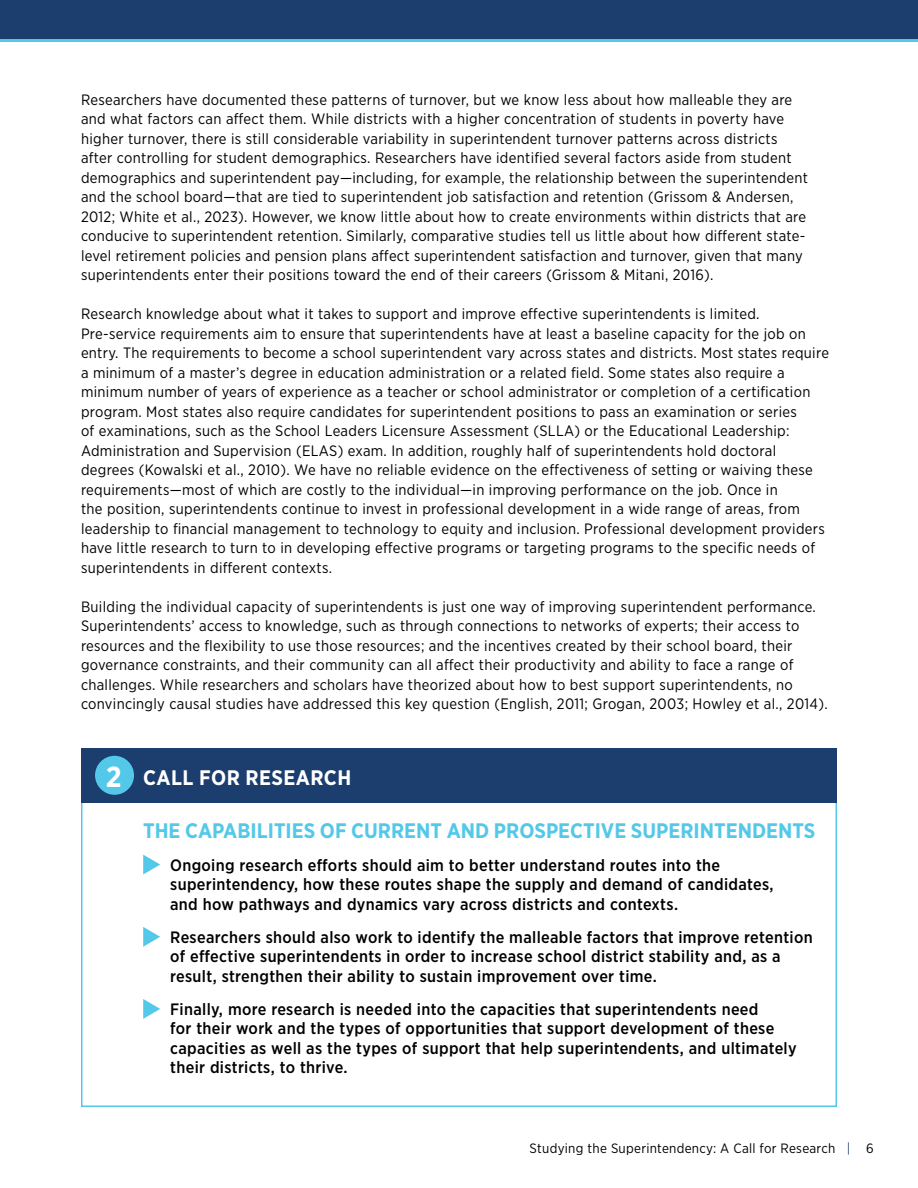
<style>
.page{position:relative;width:918px;height:1188px;background:#fff}
.page>*{position:absolute;margin:0;border:0;box-sizing:border-box;transform-origin:0 0}
.t1{font:700 21px "Gotham Narrow";color:#54c8e8}
.t2{font:700 21px "Gotham Narrow";letter-spacing:.02em;color:#fff}
.t3{font:500 16.5px/19.5px "Gotham Narrow";letter-spacing:.02em;color:#000}
.t4{font:15px/19.5px "Gotham Narrow";letter-spacing:.02em;color:#000}
.t5{font:13.5px "Gotham Narrow";letter-spacing:.02em;color:#000}
.s1{font-size:28.95px}
.s2{color:#1b3e6f}
</style>
<div class="page">
<div style="left:0;top:0;width:918px;height:41px;background:#1b3e6f"></div>
<hr style="left:0;top:39px;width:918px;height:3px;background:#54c8e8">
<svg style="left:143px;top:855px;width:17px;height:20px"></svg>
<svg style="left:143px;top:927px;width:17px;height:20px"></svg>
<svg style="left:143px;top:999px;width:17px;height:20px"></svg>
<div style="left:81px;top:748px;width:756px;height:55px;background:#1b3e6f"></div>
<div style="left:95px;top:756px;width:39px;height:39px;background:#54c8e8;border-radius:50%"></div>
<p class="t4" style="left:81px;top:89px;width:728px">Researchers have documented these patterns of turnover, but we know less about how malleable they are and what factors can affect them. While districts with a higher concentration of students in poverty have higher turnover, there is still considerable variability in superintendent turnover patterns across districts after controlling for student demographics. Researchers have identified several factors aside from student demographics and superintendent pay—including, for example, the relationship between the superintendent and the school board—that are tied to superintendent job satisfaction and retention (Grissom &amp; Andersen, 2012; White et al., 2023). However, we know little about how to create environments within districts that are conducive to superintendent retention. Similarly, comparative studies tell us little about how different state&shy;level retirement policies and pension plans affect superintendent satisfaction and turnover, given that many superintendents enter their positions toward the end of their careers (Grissom &amp; Mitani, 2016).</p>
<p class="t4" style="left:81px;top:304px;width:750px">Research knowledge about what it takes to support and improve effective superintendents is limited.<br>Pre-service requirements aim to ensure that superintendents have at least a baseline capacity for the job on entry. The requirements to become a school superintendent vary across states and districts. Most states require a minimum of a master’s degree in education administration or a related field. Some states also require a minimum number of years of experience as a teacher or school administrator or completion of a certification program. Most states also require candidates for superintendent positions to pass an examination or series<br>of examinations, such as the School Leaders Licensure Assessment (SLLA) or the Educational Leadership:<br>Administration and Supervision (ELAS) exam. In addition, roughly half of superintendents hold doctoral degrees (Kowalski et al., 2010). We have no reliable evidence on the effectiveness of setting or waiving these requirements—most of which are costly to the individual—in improving performance on the job. Once in<br>the position, superintendents continue to invest in professional development in a wide range of areas, from leadership to financial management to technology to equity and inclusion. Professional development providers have little research to turn to in developing effective programs or targeting programs to the specific needs of superintendents in different contexts.</p>
<p class="t4" style="left:81px;top:596px;width:748px">Building the individual capacity of superintendents is just one way of improving superintendent performance.<br>Superintendents’ access to knowledge, such as through connections to networks of experts; their access to resources and the flexibility to use those resources; and the incentives created by their school board, their governance constraints, and their community can all affect their productivity and ability to face a range of challenges. While researchers and scholars have theorized about how to best support superintendents, no convincingly causal studies have addressed this key question (English, 2011; Grogan, 2003; Howley et al., 2014).</p>
<h1 class="t2" style="left:106px;top:764px;width:247px"><span class="s1">2</span> CALL FOR RESEARCH</h1>
<h1 class="t1" style="left:143px;top:817px;width:674px">THE CAPABILITIES OF CURRENT AND PROSPECTIVE SUPERINTENDENTS</h1>
<p class="t3" style="left:170px;top:855px;width:605px">Ongoing research efforts should aim to better understand routes into the superintendency, how these routes shape the supply and demand of candidates, and how pathways and dynamics vary across districts and contexts.</p>
<p class="t3" style="left:170px;top:927px;width:644px">Researchers should also work to identify the malleable factors that improve retention of effective superintendents in order to increase school district stability and, as a result, strengthen their ability to sustain improvement over time.</p>
<p class="t3" style="left:170px;top:999px;width:628px">Finally, more research is needed into the capacities that superintendents need<br>for their work and the types of opportunities that support development of these capacities as well as the types of support that help superintendents, and ultimately their districts, to thrive.</p>
<p class="t5" style="left:530px;top:1140px;width:346px">Studying the Superintendency: A Call for Research <span class="s2">|</span> 6</p>
</div>
